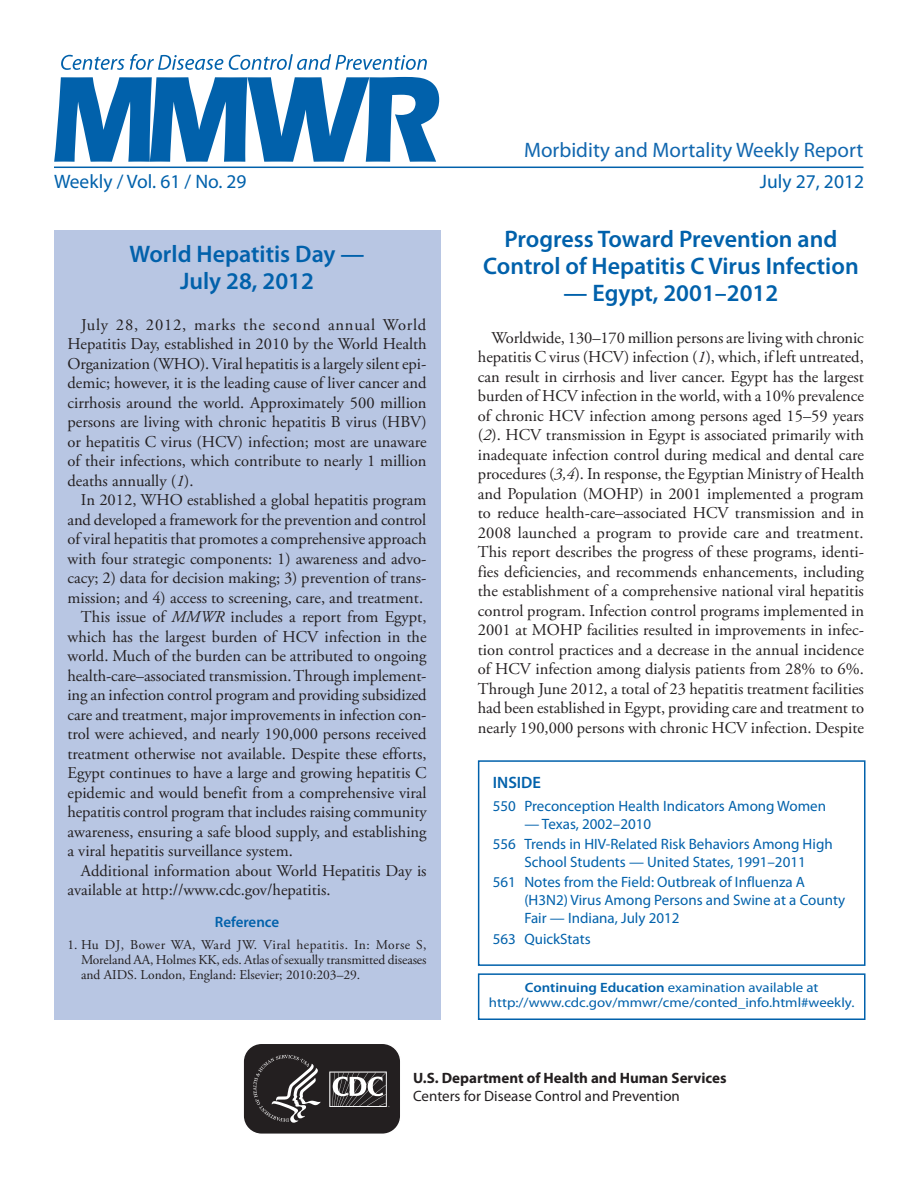
<style>
.page{position:relative;width:918px;height:1188px;background:#fff}
.page>*{position:absolute;margin:0;border:0;box-sizing:border-box;transform-origin:0 0}
.headline{font:600 24px/27px "Myriad Pro";color:#0161ab;text-align:center}
.t1{font:21px "Myriad Pro";color:#1167af}
.cover_date_vol{font:19.5px "Myriad Pro";color:#0161ab}
.body_copy{font:16.5px/19.5px "Adobe Garamond Pro";color:#231f20;text-align:justify}
.inside{font:600 16.5px "Myriad Pro";color:#0161ab}
.toc_headline_to_999{font:15px/18px "Myriad Pro";color:#0161ab;text-align:center}
.t2{font:700 15px/18px "Myriad Pro";color:#231f20}
.t3{font:600 15px "Myriad Pro";color:#0161ab}
.t4{font:13.5px/15px "Adobe Garamond Pro";color:#231f20;text-align:justify}
.ce_callout_box{font:13.5px/15px "Myriad Pro";color:#0161ab;text-align:center;scale:1.1 1}
.s1{font-style:italic}
.s2{font-weight:600}
.s3{font-weight:400}
</style>
<div class="page">
<div style="left:478px;top:760px;width:388px;height:206px;border:2px solid #0161ab"></div>
<div style="left:478px;top:973px;width:388px;height:47px;border:2px solid #0161ab"></div>
<div style="left:54px;top:230px;width:386px;height:789px;background:#b8c6e3"></div>
<svg style="left:243px;top:1045px;width:157px;height:89px;background:#403c3d"></svg>
<hr style="left:54px;top:167px;width:810px;height:1px;background:#0161ab">
<svg style="left:54px;top:77px;width:385px;height:85px"></svg>
<svg style="left:61px;top:54px;width:366px;height:16px"></svg>
<p class="t1" style="left:524px;top:137px;width:341px">Morbidity and Mortality Weekly Report</p>
<p class="cover_date_vol" style="left:54px;top:169px;width:194px">Weekly / Vol. 61 / No. 29</p>
<p class="cover_date_vol" style="left:760px;top:169px;width:106px">July 27, 2012</p>
<p class="headline" style="left:129px;top:240px;width:237px">World Hepatitis Day —<br>July 28, 2012</p>
<p class="body_copy" style="left:68px;top:315px;width:361px;text-indent:13px">July 28, 2012, marks the second annual World Hepatitis Day, established in 2010 by the World Health Organization (WHO). Viral hepatitis is a largely silent epi&shy;demic; however, it is the leading cause of liver cancer and cirrhosis around the world. Approximately 500 million persons are living with chronic hepatitis B virus (HBV) or hepatitis C virus (HCV) infection; most are unaware of their infections, which contribute to nearly 1 million deaths annually (<span class="s1">1</span>).</p>
<p class="body_copy" style="left:68px;top:491px;width:361px;text-indent:13px">In 2012, WHO established a global hepatitis program and developed a framework for the prevention and control of viral hepatitis that promotes a comprehensive approach with four strategic components: 1) awareness and advo&shy;cacy; 2) data for decision making; 3) prevention of trans&shy;mission; and 4) access to screening, care, and treatment.</p>
<p class="body_copy" style="left:68px;top:608px;width:361px;text-indent:13px">This issue of <span class="s1">MMWR</span> includes a report from Egypt, which has the largest burden of HCV infection in the world. Much of the burden can be attributed to ongoing health-care–associated transmission. Through implement&shy;ing an infection control program and providing subsidized care and treatment, major improvements in infection con&shy;trol were achieved, and nearly 190,000 persons received treatment otherwise not available. Despite these efforts, Egypt continues to have a large and growing hepatitis C epidemic and would benefit from a comprehensive viral hepatitis control program that includes raising community awareness, ensuring a safe blood supply, and establishing a viral hepatitis surveillance system.</p>
<p class="body_copy" style="left:68px;top:862px;width:361px;text-indent:13px">Additional information about World Hepatitis Day is available at http://www.cdc.gov/hepatitis.</p>
<p class="t3" style="left:215px;top:912px;width:66px">Reference</p>
<p class="t4" style="left:81px;top:937px;width:347px;text-indent:-14px">1. Hu DJ, Bower WA, Ward JW. Viral hepatitis. In: Morse S, Moreland AA, Holmes KK, eds. Atlas of sexually transmitted diseases and AIDS. London, England: Elsevier; 2010:203–29.</p>
<p class="headline" style="left:483px;top:225px;width:377px">Progress Toward Prevention and<br>Control of Hepatitis C Virus Infection</p>
<p class="headline" style="left:564px;top:279px;width:216px">— Egypt, 2001–2012</p>
<p class="body_copy" style="left:478px;top:328px;width:388px;text-indent:14px">Worldwide, 130–170 million persons are living with chronic hepatitis C virus (HCV) infection (<span class="s1">1</span>), which, if left untreated, can result in cirrhosis and liver cancer. Egypt has the largest burden of HCV infection in the world, with a 10% prevalence of chronic HCV infection among persons aged 15–59 years (<span class="s1">2</span>). HCV transmission in Egypt is associated primarily with inadequate infection control during medical and dental care procedures (<span class="s1">3,4</span>). In response, the Egyptian Ministry of Health and Population (MOHP) in 2001 implemented a program to reduce health-care–associated HCV transmission and in 2008 launched a program to provide care and treatment.<br>This report describes the progress of these programs, identi&shy;fies deficiencies, and recommends enhancements, including the establishment of a comprehensive national viral hepatitis control program. Infection control programs implemented in 2001 at MOHP facilities resulted in improvements in infec&shy;tion control practices and a decrease in the annual incidence of HCV infection among dialysis patients from 28% to 6%.<br>Through June 2012, a total of 23 hepatitis treatment facilities had been established in Egypt, providing care and treatment to nearly 190,000 persons with chronic HCV infection. Despite</p>
<p class="inside" style="left:493px;top:772px;width:50px">INSIDE</p>
<p class="toc_headline_to_999" style="left:493px;top:797px;width:335px">550 Preconception Health Indicators Among Women</p>
<p class="toc_headline_to_999" style="left:524px;top:815px;width:128px">— Texas, 2002–2010</p>
<p class="toc_headline_to_999" style="left:493px;top:835px;width:341px">556 Trends in HIV-Related Risk Behaviors Among High<br>School Students — United States, 1991–2011</p>
<p class="toc_headline_to_999" style="left:524px;top:873px;width:322px;text-align:left;text-indent:-32px">561 Notes from the Field: Outbreak of Influenza A (H3N2) Virus Among Persons and Swine at a County<br>Fair — Indiana, July 2012</p>
<p class="toc_headline_to_999" style="left:493px;top:929px;width:99px">563 QuickStats</p>
<p class="ce_callout_box" style="left:489px;top:980px;width:334px"><span class="s2">Continuing Education</span> examination available at http://www.cdc.gov/mmwr/cme/conted_info.html#weekly.</p>
<p class="t2" style="left:413px;top:1069px;width:315px">U.S. Department of Health and Human Services<br><span class="s3">Centers for Disease Control and Prevention</span></p>
</div>
